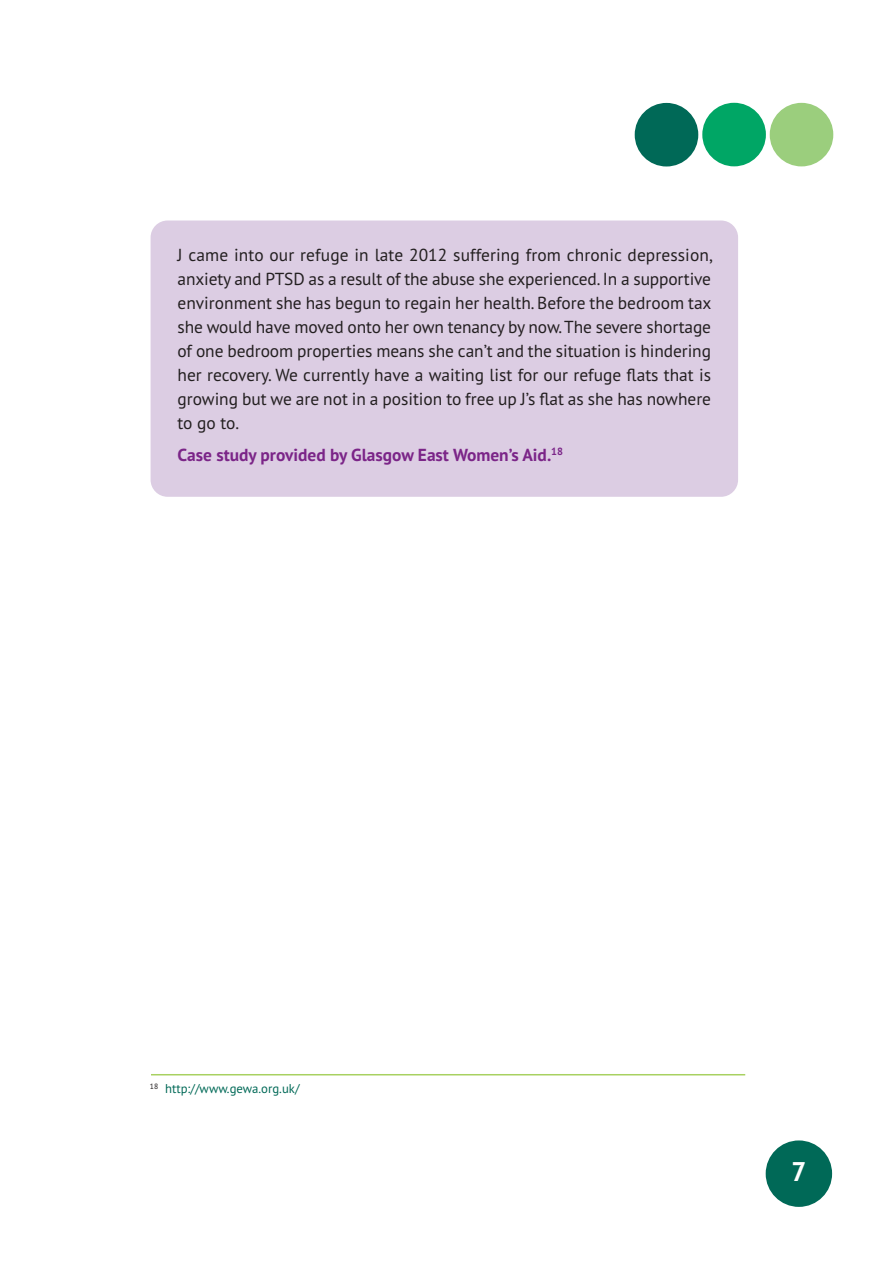
<style>
.page{position:relative;width:893px;height:1263px;background:#fff}
.page>*{position:absolute;margin:0;border:0;box-sizing:border-box;transform-origin:0 0}
.t1{font:700 condensed 27px "PT Sans";color:#fff;scale:1.15 1}
.t2{font:17.4px/24px "PT Sans";color:#231f20;text-align:justify}
.t3{font:700 17.4px "PT Sans";color:#7b2588}
.t4{font:12.75px "PT Sans";color:#006957}
</style>
<div class="page">
<div style="left:766px;top:1140px;width:66px;height:67px;background:#006957;border-radius:50%"></div>
<div style="left:635px;top:103px;width:63px;height:63px;background:#006957;border-radius:50%"></div>
<div style="left:770px;top:103px;width:63px;height:63px;background:#9bce7d;border-radius:50%"></div>
<div style="left:702px;top:103px;width:64px;height:63px;background:#00a665;border-radius:50%"></div>
<div style="left:151px;top:220px;width:587px;height:277px;background:#dccde3;border-radius:17px"></div>
<hr style="left:151px;top:1074px;width:594px;height:1px;background:#a8d161">
<p class="t2" style="left:178px;top:242px;width:536px">J came into our refuge in late 2012 suffering from chronic depression, anxiety and PTSD as a result of the abuse she experienced.In a supportive environment she has begun to regain her health. Before the bedroom tax she would have moved onto her own tenancy by now.The severe shortage of one bedroom properties means she can’t and the situation is hindering her recovery. We currently have a waiting list for our refuge flats that is growing but we are not in a position to free up J’s flat as she has nowhere to go to.</p>
<p class="t3" style="left:178px;top:443px;width:387px">Case study provided by Glasgow East Women’s Aid.<sup>18</sup></p>
<p class="t4" style="left:150px;top:1080px;width:151px"><sup>18</sup> http://www.gewa.org.uk/</p>
<h1 class="t1" style="left:791px;top:1154px;width:14px">7</h1>
</div>
